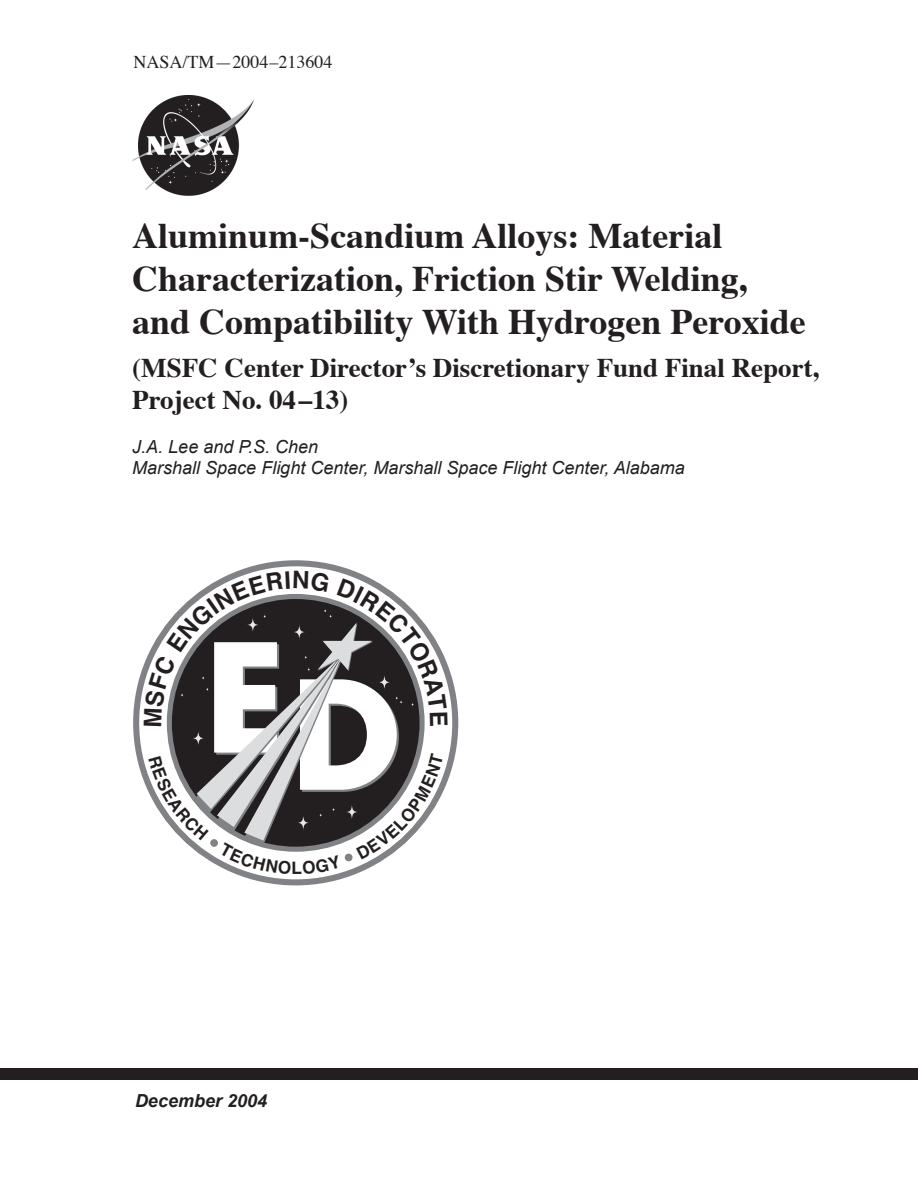
<style>
.page{position:relative;width:918px;height:1188px;background:#fff}
.page>*{position:absolute;margin:0;border:0;box-sizing:border-box;transform-origin:0 0}
.t1{font:700 146.4px "Futura";color:#fff}
.t2{font:700 36px/43.2px "Times";color:#231f20}
.t3{font:700 27px/32.4px "Times";color:#231f20}
.t4{font:italic 18px/21.6px "Arial";color:#231f20}
.t5{font:18px "Times";color:#231f20}
.t6{font:italic 700 18px "Arial";color:#231f20}
.t7{font:700 17.1px "Helvetica";color:#231f20}
</style>
<div class="page">
<div style="left:0;top:1068px;width:918px;height:12px;background:#231f20"></div>
<img style="left:132px;top:95px;width:121px;height:100px">
<svg style="left:144px;top:571px;width:304px;height:304px"></svg>
<p class="t5" style="left:133px;top:50px;width:201px">NASA/TM—2004–213604</p>
<p class="t2" style="left:132px;top:215px;width:675px">Aluminum-Scandium Alloys: Material<br>Characterization, Friction Stir Welding, and Compatibility With Hydrogen Peroxide</p>
<p class="t3" style="left:132px;top:353px;width:689px">(MSFC Center Director’s Discretionary Fund Final Report,<br>Project No. 04–13)</p>
<p class="t4" style="left:132px;top:436px;width:554px">J.A. Lee and P.S. Chen<br>Marshall Space Flight Center, Marshall Space Flight Center, Alabama</p>
<h1 class="t1" style="left:205px;top:615px;width:197px">ED</h1>
<p class="t7" style="left:292px;top:857px;width:12px">L</p>
<p class="t6" style="left:135px;top:1090px;width:134px">December 2004</p>
</div>
